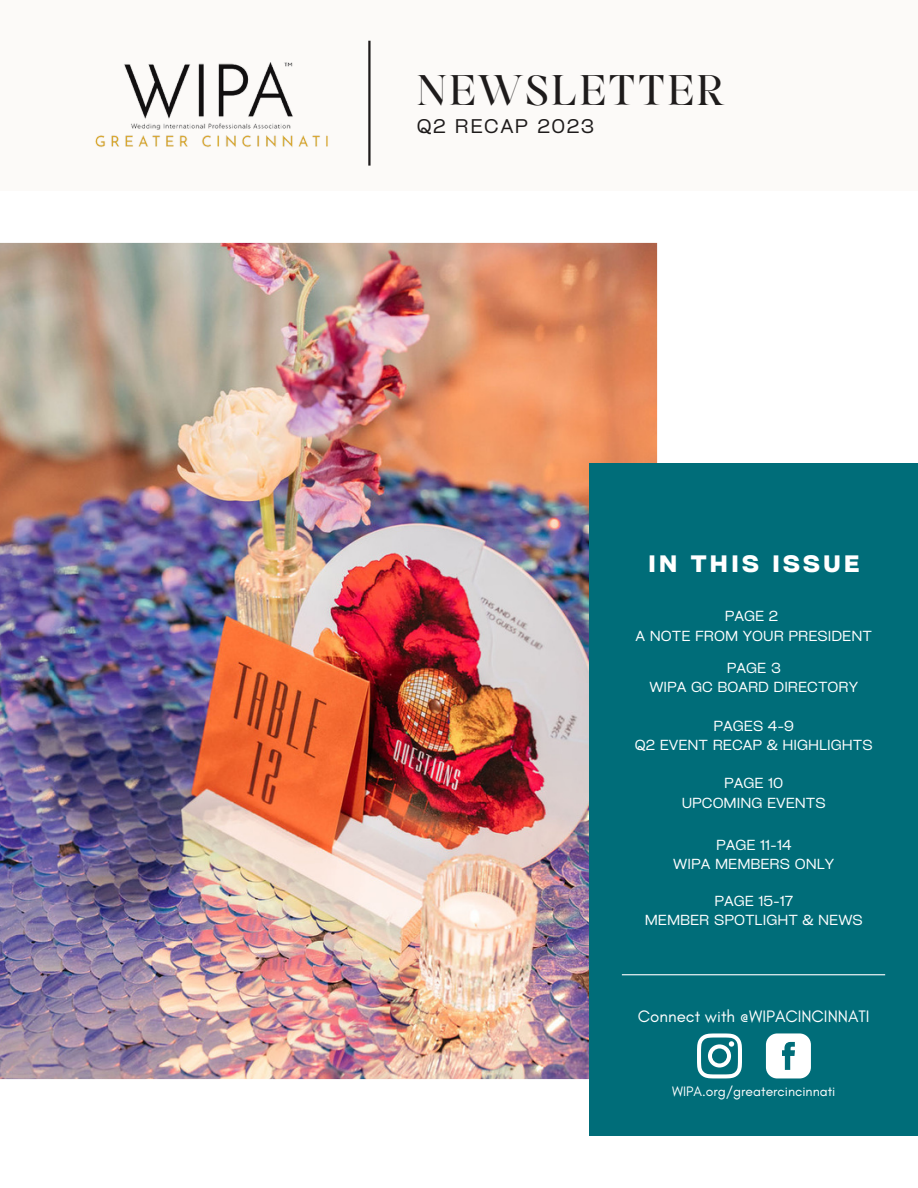
<style>
.page{position:relative;width:918px;height:1188px;background:#fff}
.page>*{position:absolute;margin:0;border:0;box-sizing:border-box;transform-origin:0 0}
.t1{font:39px "Dawnora TH";letter-spacing:.045em;color:#1e1b1b}
.t2{font:700 22.8px "Cy Grotesk Key";letter-spacing:.15em;color:#fff}
.t3{font:18.9px "Cy Grotesk Key";letter-spacing:.08em;color:#1e1b1b}
.t4{font:16.95px "Glacial Indifference";color:#fff}
.t5{font:13.95px "Cy Grotesk Key";color:#fff}
.t6{font:13.95px "Glacial Indifference";color:#fff}
</style>
<div class="page">
<img style="left:0;top:242px;width:658px;height:843px">
<div style="left:590px;top:463px;width:328px;height:673px;background:#006d79"></div>
<div style="left:0;top:0;width:918px;height:190px;background:#fcfaf8"></div>
<hr style="left:368px;top:41px;width:3px;height:125px;background:#1e1b1b">
<svg style="left:697px;top:1033px;width:45px;height:45px"></svg>
<svg style="left:766px;top:1033px;width:45px;height:45px"></svg>
<hr style="left:622px;top:974px;width:263px;height:1px;background:#fff">
<img style="left:95px;top:62px;width:233px;height:86px">
<p class="t1" style="left:417px;top:64px;width:309px">NEWSLETTER</p>
<p class="t3" style="left:417px;top:114px;width:179px">Q2 RECAP 2023</p>
<p class="t2" style="left:648px;top:549px;width:212px">IN THIS ISSUE</p>
<p class="t5" style="left:725px;top:608px;width:55px">PAGE 2</p>
<p class="t5" style="left:636px;top:627px;width:238px">A NOTE FROM YOUR PRESIDENT</p>
<p class="t5" style="left:727px;top:659px;width:55px">PAGE 3</p>
<p class="t5" style="left:649px;top:678px;width:210px">WIPA GC BOARD DIRECTORY</p>
<p class="t5" style="left:713px;top:717px;width:82px">PAGES 4-9</p>
<p class="t5" style="left:635px;top:736px;width:239px">Q2 EVENT RECAP &amp; HIGHLIGHTS</p>
<p class="t5" style="left:724px;top:774px;width:61px">PAGE 10</p>
<p class="t5" style="left:682px;top:794px;width:146px">UPCOMING EVENTS</p>
<p class="t5" style="left:716px;top:836px;width:77px">PAGE 11-14</p>
<p class="t5" style="left:673px;top:855px;width:163px">WIPA MEMBERS ONLY</p>
<p class="t5" style="left:714px;top:892px;width:80px">PAGE 15-17</p>
<p class="t5" style="left:645px;top:911px;width:220px">MEMBER SPOTLIGHT &amp; NEWS</p>
<p class="t4" style="left:638px;top:1006px;width:233px">Connect with @WIPACINCINNATI</p>
<p class="t6" style="left:672px;top:1083px;width:165px">WIPA.org/greatercincinnati</p>
</div>
